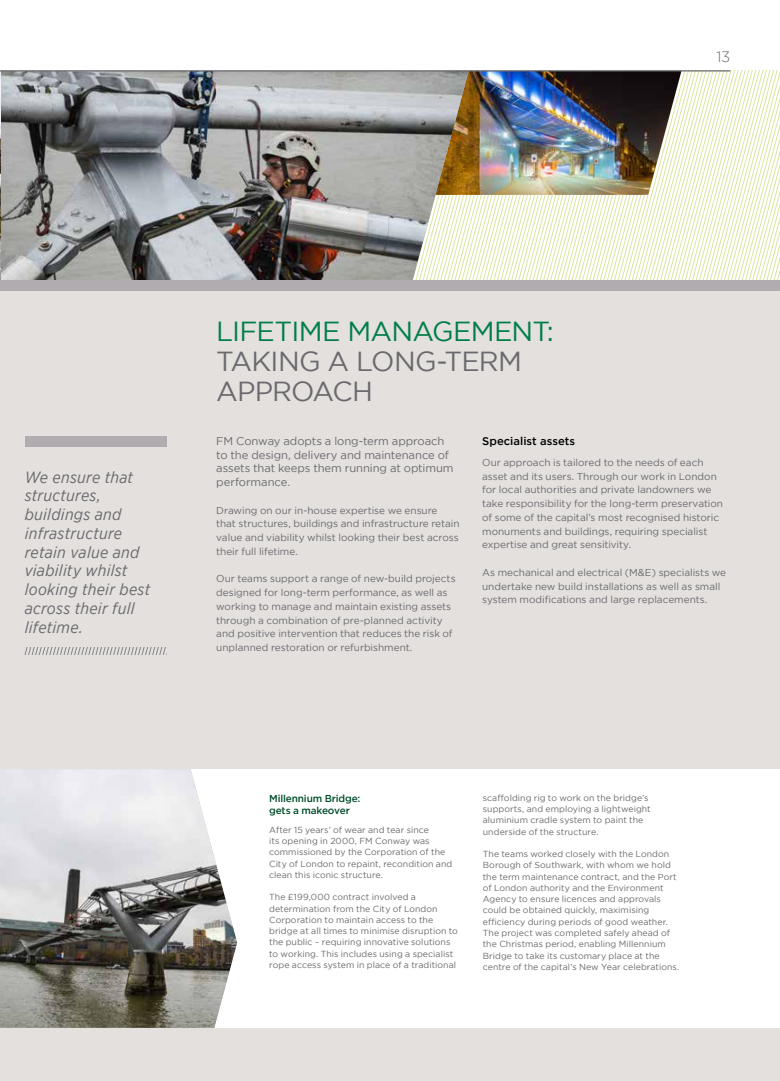
<style>
.page{position:relative;width:780px;height:1081px;background:#fff}
.page>*{position:absolute;margin:0;border:0;box-sizing:border-box;transform-origin:0 0}
.t1{font:27.5px/30px "Gotham";letter-spacing:-.03em;color:#6b696d}
.t2{font:27.5px "Gotham";letter-spacing:-.03em;color:#007e48}
.t3{font:italic 16.25px/18.8px "Gotham Narrow";letter-spacing:.015em;color:#6b696d}
.t4{font:300 15px "Gotham";color:#6b696d}
.t5{font:11.25px/13.8px "Gotham";letter-spacing:-.005em;color:#6b696d}
.t6{font:500 11.25px "Gotham";letter-spacing:.005em;color:#000}
.t7{font:10px/13.8px "Gotham";letter-spacing:-.005em;color:#6b696d}
.t8{font:500 10px/12.5px "Gotham";letter-spacing:-.015em;color:#004d2a}
.t9{font:8.75px/11.2px "Gotham";letter-spacing:.005em;color:#6b696d}
</style>
<div class="page">
<div style="left:0;top:291px;width:780px;height:790px;background:#e3e0de"></div>
<svg style="left:468px;top:71px;width:312px;height:209px"></svg>
<img style="left:468px;top:71px;width:213px;height:124px">
<div style="left:0;top:769px;width:780px;height:259px;background:#fff"></div>
<img style="left:1px;top:71px;width:467px;height:209px">
<div style="left:0;top:280px;width:780px;height:11px;background:#b1acaf"></div>
<svg style="left:25px;top:648px;width:141px;height:7px"></svg>
<div style="left:25px;top:436px;width:142px;height:10px;background:#b1acaf"></div>
<hr style="left:0;top:71px;width:1px;height:209px;background:#e3e0de">
<hr style="left:0;top:70px;width:730px;height:1px;background:#6b696d">
<img style="left:0;top:769px;width:237px;height:259px">
<h3 class="t4" style="left:716px;top:47px;width:15px">13</h3>
<h2 class="t3" style="left:25px;top:467px;width:127px">We ensure that structures, buildings and infrastructure retain value and viability whilst looking their best across their full lifetime.</h2>
<h1 class="t2" style="left:216px;top:314px;width:339px">LIFETIME MANAGEMENT:</h1>
<h1 class="t1" style="left:216px;top:346px;width:307px">TAKING A LONG-TERM<br>APPROACH</h1>
<p class="t5" style="left:216px;top:434px;width:239px">FM Conway adopts a long-term approach to the design, delivery and maintenance of assets that keeps them running at optimum performance.</p>
<p class="t7" style="left:216px;top:503px;width:245px">Drawing on our in-house expertise we ensure that structures, buildings and infrastructure retain value and viability whilst looking their best across their full lifetime.</p>
<p class="t7" style="left:216px;top:572px;width:241px">Our teams support a range of new-build projects designed for long-term performance, as well as working to manage and maintain existing assets through a combination of pre-planned activity and positive intervention that reduces the risk of unplanned restoration or refurbishment.</p>
<p class="t6" style="left:482px;top:433px;width:94px">Specialist assets</p>
<p class="t7" style="left:482px;top:455px;width:242px">Our approach is tailored to the needs of each asset and its users. Through our work in London for local authorities and private landowners we take responsibility for the long-term preservation of some of the capital’s most recognised historic monuments and buildings, requiring specialist expertise and great sensitivity.</p>
<p class="t7" style="left:482px;top:565px;width:245px">As mechanical and electrical (M&amp;E) specialists we undertake new build installations as well as small system modifications and large replacements.</p>
<p class="t8" style="left:269px;top:792px;width:93px">Millennium Bridge: gets a makeover</p>
<p class="t9" style="left:269px;top:824px;width:185px">After 15 years’ of wear and tear since<br>its opening in 2000, FM Conway was commissioned by the Corporation of the City of London to repaint, recondition and clean this iconic structure.</p>
<p class="t9" style="left:269px;top:891px;width:190px">The £199,000 contract involved a determination from the City of London Corporation to maintain access to the bridge at all times to minimise disruption to the public – requiring innovative solutions to working. This includes using a specialist rope access system in place of a traditional</p>
<p class="t9" style="left:483px;top:792px;width:169px">scaffolding rig to work on the bridge’s supports, and employing a lightweight aluminium cradle system to paint the underside of the structure.</p>
<p class="t9" style="left:483px;top:848px;width:198px">The teams worked closely with the London Borough of Southwark, with whom we hold the term maintenance contract, and the Port of London authority and the Environment Agency to ensure licences and approvals could be obtained quickly, maximising efficiency during periods of good weather.<br>The project was completed safely ahead of the Christmas period, enabling Millennium Bridge to take its customary place at the centre of the capital’s New Year celebrations.</p>
</div>
